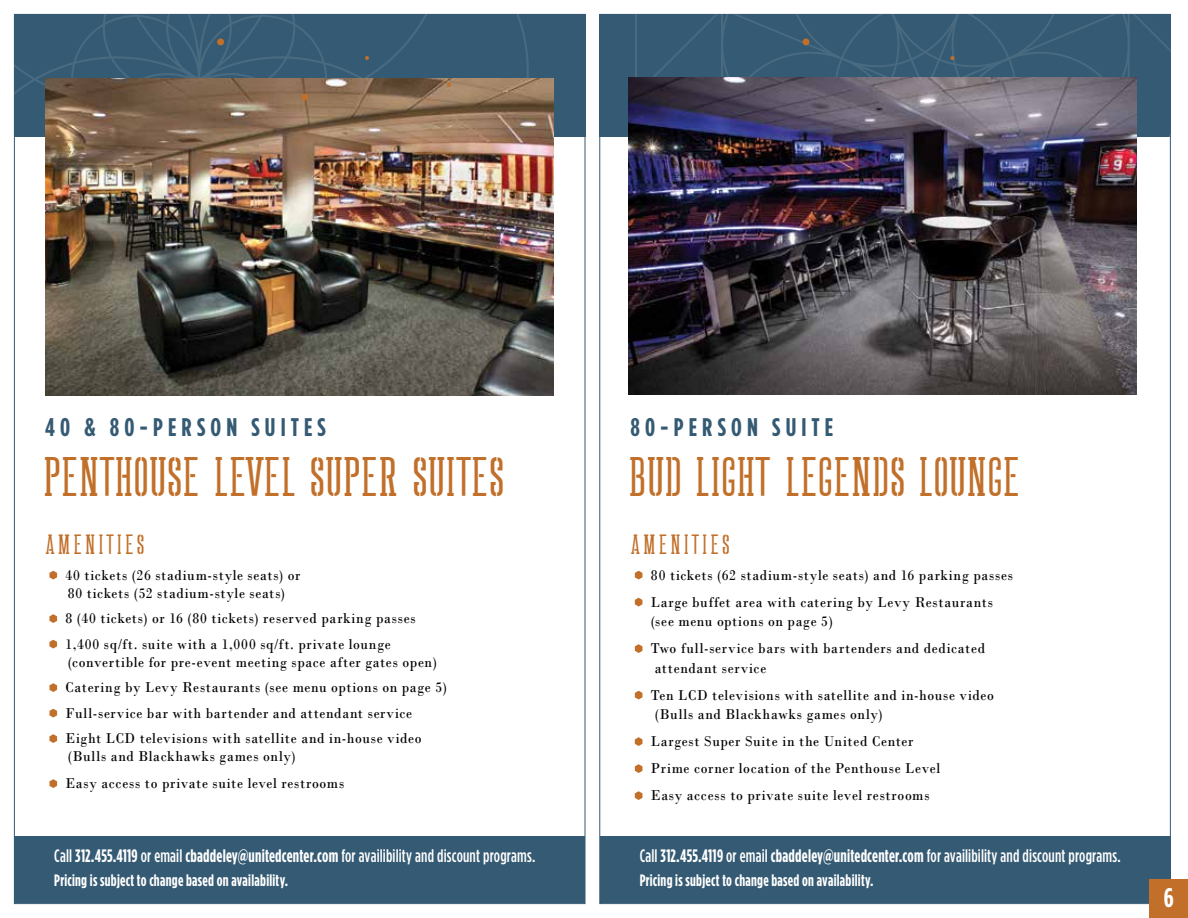
<style>
.page{position:relative;width:1188px;height:918px;background:#fff}
.page>*{position:absolute;margin:0;border:0;box-sizing:border-box;transform-origin:0 0}
.t1{font:39px "Luna Stylish";letter-spacing:.03em;color:#c16f29}
.t2{font:700 27px "Gotham Condensed";color:#fff}
.t3{font:700 25.5px "Gotham Condensed";letter-spacing:.2em;color:#355a73}
.t4{font:19.5px "Luna Stylish";letter-spacing:.175em;color:#c16f29}
.t5{font:500 18px "Gotham Condensed";letter-spacing:.01em;color:#fff;scale:.93 1}
.t6{font:700 16.5px "Gotham Condensed";letter-spacing:.015em;color:#fff;scale:.93 1}
.t7{font:15px/27px "Bodoni";letter-spacing:.045em;color:#000;scale:.93 1}
.s1{color:#fff}
.s2{font-weight:700}
</style>
<div class="page">
<div style="left:14px;top:14px;width:571px;height:890px;background:#fff;border:1px solid #355a73"></div>
<div style="left:14px;top:14px;width:571px;height:122px;background:#355a73"></div>
<svg style="left:14px;top:15px;width:515px;height:80px"></svg>
<div style="left:599px;top:14px;width:572px;height:890px;background:#fff;border:1px solid #355a73"></div>
<div style="left:599px;top:14px;width:572px;height:122px;background:#355a73"></div>
<svg style="left:653px;top:14px;width:517px;height:122px"></svg>
<hr style="left:635px;top:14px;width:2px;height:122px;background:#496b81">
<svg style="left:49px;top:571px;width:8px;height:9px"></svg>
<svg style="left:49px;top:614px;width:8px;height:9px"></svg>
<svg style="left:49px;top:640px;width:8px;height:9px"></svg>
<svg style="left:49px;top:683px;width:8px;height:9px"></svg>
<svg style="left:49px;top:709px;width:8px;height:9px"></svg>
<svg style="left:49px;top:734px;width:8px;height:9px"></svg>
<svg style="left:49px;top:779px;width:8px;height:9px"></svg>
<svg style="left:635px;top:571px;width:7px;height:9px"></svg>
<svg style="left:635px;top:598px;width:7px;height:9px"></svg>
<svg style="left:635px;top:644px;width:7px;height:9px"></svg>
<svg style="left:635px;top:691px;width:7px;height:9px"></svg>
<svg style="left:635px;top:737px;width:7px;height:9px"></svg>
<svg style="left:635px;top:764px;width:7px;height:9px"></svg>
<svg style="left:635px;top:791px;width:7px;height:9px"></svg>
<div style="left:14px;top:837px;width:571px;height:66px;background:#355a73"></div>
<div style="left:600px;top:837px;width:570px;height:66px;background:#355a73"></div>
<img style="left:45px;top:78px;width:508px;height:318px">
<svg style="left:447px;top:83px;width:4px;height:4px"></svg>
<svg style="left:365px;top:56px;width:4px;height:4px"></svg>
<svg style="left:721px;top:14px;width:409px;height:63px"></svg>
<div style="left:301px;top:94px;width:7px;height:7px;background:#c16f29;border-radius:50%"></div>
<div style="left:217px;top:38px;width:7px;height:7px;background:#c16f29;border-radius:50%"></div>
<div style="left:803px;top:38px;width:6px;height:7px;background:#c16f29;border-radius:50%"></div>
<div style="left:1150px;top:880px;width:38px;height:38px;background:#c16f29"></div>
<img style="left:628px;top:77px;width:508px;height:318px">
<h3 class="t3" style="left:45px;top:413px;width:282px">40 &amp; 80-PERSON SUITES</h3>
<h3 class="t3" style="left:631px;top:413px;width:204px">80-PERSON SUITE</h3>
<h1 class="t1" style="left:45px;top:453px;width:461px">PENTHOUSE LEVEL SUPER SUITES</h1>
<h1 class="t1" style="left:631px;top:453px;width:392px">BUD LIGHT LEGENDS LOUNGE</h1>
<h3 class="t4" style="left:46px;top:533px;width:100px">AMENITIES</h3>
<h3 class="t4" style="left:632px;top:533px;width:100px">AMENITIES</h3>
<p class="t7" style="left:66px;top:566px;width:254px;line-height:18px">40 tickets (26 stadium-style seats) or<br>80 tickets (52 stadium-style seats)</p>
<p class="t7" style="left:66px;top:605px;width:378px;line-height:25.5px">8 (40 tickets) or 16 (80 tickets) reserved parking passes<br>1,400 sq/ft. suite with a 1,000 sq/ft. private lounge</p>
<p class="t7" style="left:66px;top:649px;width:412px;line-height:25.5px">(convertible for pre-event meeting space after gates open)<br>Catering by Levy Restaurants (see menu options on page 5)<br>Full-service bar with bartender and attendant service Eight LCD televisions with satellite and in-house video</p>
<p class="t7" style="left:66px;top:743px;width:318px">(Bulls and Blackhawks games only)<br>Easy access to private suite level restrooms <span class="s1">d</span></p>
<p class="t5" style="left:54px;top:846px;width:519px">Call <span class="s2">312.455.4119</span> or email <span class="s2">cbaddeley@unitedcenter.com</span> for availibility and discount programs.</p>
<p class="t6" style="left:54px;top:870px;width:253px">Pricing is subject to change based on availability.</p>
<p class="t7" style="left:651px;top:561px;width:391px">80 tickets (62 stadium-style seats) and 16 parking passes<br>Large buffet area with catering by Levy Restaurants</p>
<p class="t7" style="left:651px;top:608px;width:361px">(see menu options on page 5)<br>Two full-service bars with bartenders and dedicated</p>
<p class="t7" style="left:651px;top:654px;width:370px">attendant service<br>Ten LCD televisions with satellite and in-house video</p>
<p class="t7" style="left:651px;top:701px;width:312px">(Bulls and Blackhawks games only)<br>Largest Super Suite in the United Center Prime corner location of the Penthouse Level Easy access to private suite level restrooms</p>
<p class="t5" style="left:640px;top:846px;width:519px">Call <span class="s2">312.455.4119</span> or email <span class="s2">cbaddeley@unitedcenter.com</span> for availibility and discount programs.</p>
<p class="t6" style="left:640px;top:870px;width:253px">Pricing is subject to change based on availability.</p>
<h2 class="t2" style="left:1164px;top:882px;width:11px">6</h2>
</div>
